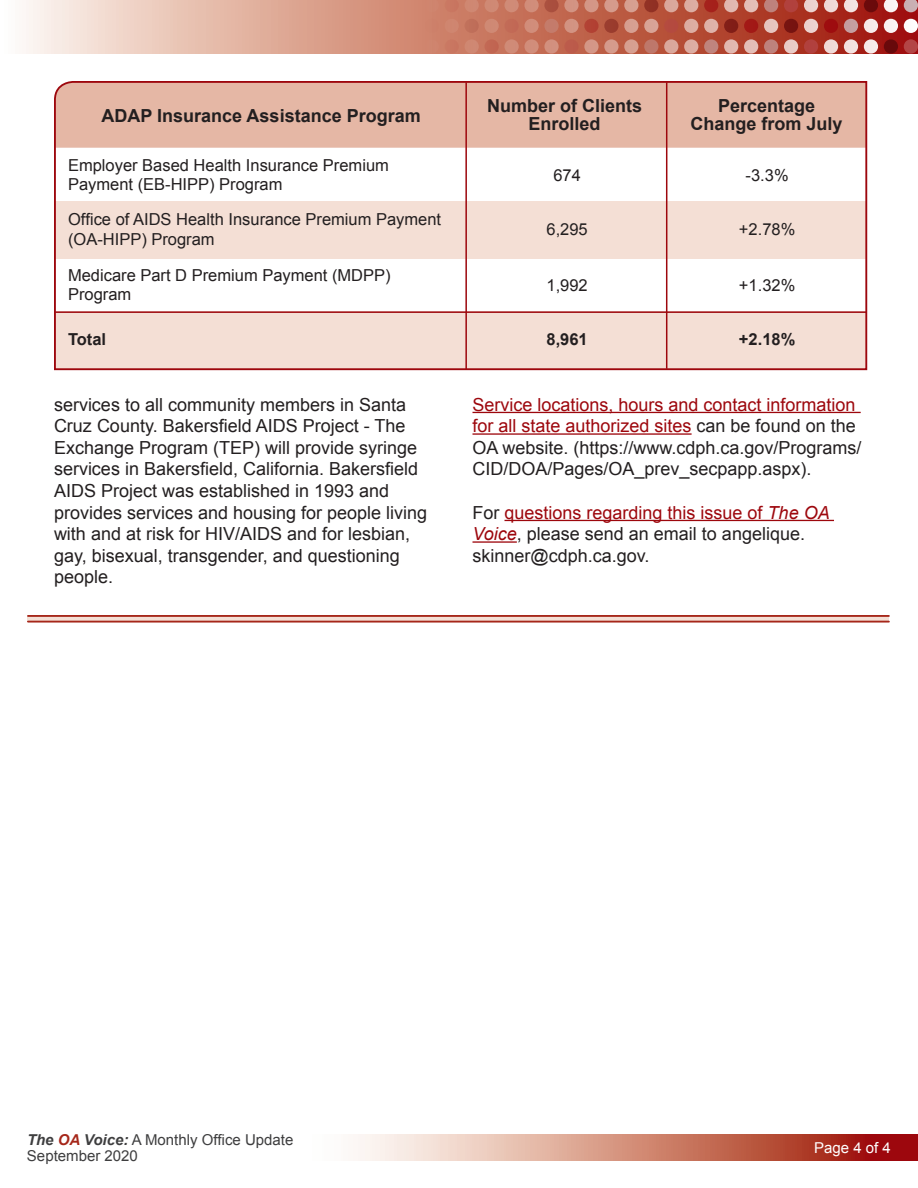
<style>
.page{position:relative;width:918px;height:1188px;background:#fff}
.page>*{position:absolute;margin:0;border:0;box-sizing:border-box;transform-origin:0 0}
.t1{font:18px/21.6px "Arial";color:#231f20}
.t2{font:700 18px/18px "Arial";color:#231f20;text-align:center}
.t3{font:16.5px/19.5px "Arial";color:#231f20}
.t4{font:700 16.5px "Arial";color:#231f20}
.t5{font:15px/16.5px "Arial";color:#3e3e3f}
.t6{font:15px "Arial";color:#fff}
.s1{color:#9d070d}
.s2{font-style:italic;color:#9d070d}
.s3{font-weight:700;font-style:italic}
.s4{font-weight:700;font-style:italic;color:#a6271a}
</style>
<div class="page">
<svg style="left:358px;top:1134px;width:560px;height:27px;background:#ce8677"></svg>
<svg style="left:26px;top:0;width:399px;height:54px;background:#e4b9a9"></svg>
<svg style="left:425px;top:0;width:493px;height:54px;background:#bf6758"></svg>
<svg style="left:54px;top:81px;width:814px;height:290px"></svg>
<hr style="left:666px;top:82px;width:1px;height:287px;background:#9d070d">
<hr style="left:465px;top:82px;width:2px;height:287px;background:#9d070d">
<hr style="left:55px;top:311px;width:812px;height:2px;background:#9d070d">
<hr style="left:472px;top:412px;width:389px;height:1px;background:#9d070d">
<hr style="left:472px;top:433px;width:220px;height:2px;background:#9d070d">
<hr style="left:505px;top:520px;width:329px;height:1px;background:#9d070d">
<hr style="left:472px;top:541px;width:45px;height:2px;background:#9d070d">
<svg style="left:28px;top:617px;width:861px;height:4px;background:#edcfc5"></svg>
<hr style="left:28px;top:615px;width:861px;height:2px;background:#a6271a">
<hr style="left:28px;top:621px;width:861px;height:2px;background:#a6271a">
<p class="t2" style="left:102px;top:107px;width:321px">ADAP Insurance Assistance Program</p>
<p class="t3" style="left:68px;top:155px;width:322px">Employer Based Health Insurance Premium<br>Payment (EB-HIPP) Program</p>
<p class="t3" style="left:68px;top:210px;width:375px">Office of AIDS Health Insurance Premium Payment (OA-HIPP) Program</p>
<p class="t3" style="left:68px;top:266px;width:324px">Medicare Part D Premium Payment (MDPP)<br>Program</p>
<p class="t4" style="left:68px;top:328px;width:40px">Total</p>
<p class="t2" style="left:487px;top:98px;width:157px">Number of Clients<br>Enrolled</p>
<p class="t3" style="left:553px;top:166px;width:29px">674</p>
<p class="t3" style="left:547px;top:220px;width:43px">6,295</p>
<p class="t3" style="left:547px;top:276px;width:43px">1,992</p>
<p class="t4" style="left:547px;top:328px;width:43px">8,961</p>
<p class="t2" style="left:691px;top:98px;width:154px">Percentage<br>Change from July</p>
<p class="t3" style="left:746px;top:166px;width:45px">-3.3%</p>
<p class="t3" style="left:739px;top:220px;width:58px">+2.78%</p>
<p class="t3" style="left:739px;top:276px;width:58px">+1.32%</p>
<p class="t4" style="left:739px;top:328px;width:58px">+2.18%</p>
<p class="t1" style="left:54px;top:394px;width:375px">services to all community members in Santa Cruz County. Bakersfield AIDS Project - The Exchange Program (TEP) will provide syringe services in Bakersfield, California. Bakersfield AIDS Project was established in 1993 and provides services and housing for people living with and at risk for HIV/AIDS and for lesbian, gay, bisexual, transgender, and questioning people.</p>
<p class="t1" style="left:472px;top:394px;width:391px"><span class="s1">Service locations, hours and contact information for all state authorized sites</span> can be found on the OA website. (https://www.cdph.ca.gov/Programs/ CID/DOA/Pages/OA_prev_secpapp.aspx).</p>
<p class="t1" style="left:472px;top:502px;width:359px">For <span class="s1">questions regarding this issue of</span> <span class="s2">The OA<br>Voice</span>, please send an email to angelique. skinner@cdph.ca.gov.</p>
<p class="t5" style="left:27px;top:1132px;width:268px"><span class="s3">The</span> <span class="s4">OA</span> <span class="s3">Voice:</span> A Monthly Office Update<br>September 2020</p>
<p class="t6" style="left:814px;top:1138px;width:78px">Page 4 of 4</p>
</div>
